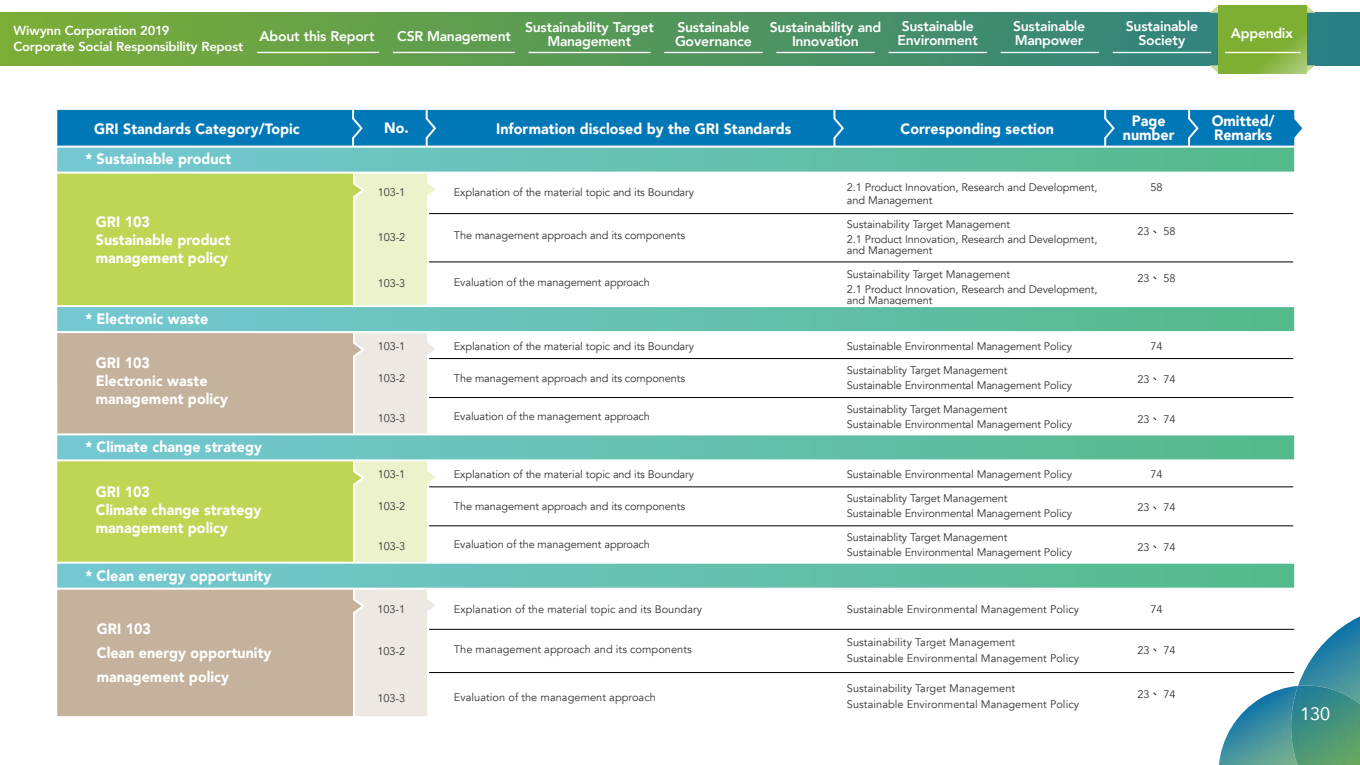
<style>
.page{position:relative;width:1360px;height:765px;background:#fff}
.page>*{position:absolute;margin:0;border:0;box-sizing:border-box;transform-origin:0 0}
.t1{font:18px "Avenir";color:#fff}
.t2{font:900 15px/18px "Avenir";color:#fff;scale:.95 1}
.t3{font:800 14px/14px "Avenir";letter-spacing:-.025em;color:#fff;text-align:center}
.t4{font:800 13px/16px "Avenir";letter-spacing:-.015em;color:#fff}
.t5{font:11px/24px "Avenir";letter-spacing:-.01em;color:#333}
</style>
<div class="page">
<svg style="left:0;top:13px;width:1360px;height:52px;background:#55985b"></svg>
<svg style="left:1209px;top:5px;width:10px;height:8px"></svg>
<svg style="left:1209px;top:65px;width:10px;height:8px"></svg>
<svg style="left:1306px;top:5px;width:9px;height:8px"></svg>
<svg style="left:1306px;top:65px;width:9px;height:8px"></svg>
<svg style="left:1219px;top:5px;width:87px;height:68px;background:#82b138"></svg>
<img style="left:1219px;top:686px;width:72px;height:79px">
<img style="left:1298px;top:616px;width:62px;height:70px">
<img style="left:1291px;top:686px;width:69px;height:79px">
<hr style="left:664px;top:52px;width:99px;height:1px;background:#fff">
<hr style="left:257px;top:52px;width:122px;height:1px;background:#fff">
<hr style="left:393px;top:52px;width:122px;height:1px;background:#fff">
<hr style="left:529px;top:52px;width:121px;height:1px;background:#fff">
<hr style="left:776px;top:52px;width:99px;height:1px;background:#fff">
<hr style="left:889px;top:52px;width:98px;height:1px;background:#fff">
<hr style="left:1001px;top:52px;width:98px;height:1px;background:#fff">
<hr style="left:1113px;top:52px;width:98px;height:1px;background:#fff">
<hr style="left:1225px;top:52px;width:76px;height:1px;background:#fff">
<hr style="left:334px;top:629px;width:960px;height:1px;background:#000">
<hr style="left:334px;top:672px;width:960px;height:1px;background:#000">
<hr style="left:333px;top:213px;width:960px;height:1px;background:#000">
<hr style="left:333px;top:262px;width:960px;height:1px;background:#000">
<svg style="left:367px;top:174px;width:74px;height:131px"></svg>
<div style="left:57px;top:174px;width:310px;height:131px;background:#bfd554"></div>
<svg style="left:57px;top:109px;width:1245px;height:37px;background:#0c7db9"></svg>
<div style="left:56px;top:147px;width:1239px;height:26px;background:linear-gradient(to right,#76c8d4,#54b98b)"></div>
<div style="left:55px;top:146px;width:1241px;height:28px;border:2px solid #fff"></div>
<hr style="left:333px;top:358px;width:960px;height:1px;background:#000">
<hr style="left:333px;top:397px;width:960px;height:1px;background:#000">
<svg style="left:57px;top:333px;width:384px;height:100px;background:#cdbfad"></svg>
<svg style="left:367px;top:590px;width:74px;height:126px"></svg>
<div style="left:57px;top:590px;width:310px;height:127px;background:#c4b29d"></div>
<hr style="left:333px;top:487px;width:960px;height:1px;background:#000">
<hr style="left:333px;top:526px;width:960px;height:1px;background:#000">
<svg style="left:57px;top:461px;width:384px;height:101px;background:#cadc72"></svg>
<div style="left:56px;top:306px;width:1239px;height:26px;background:linear-gradient(to right,#76c8d4,#54b98b)"></div>
<div style="left:55px;top:305px;width:1241px;height:28px;border:2px solid #fff"></div>
<div style="left:56px;top:434px;width:1239px;height:26px;background:linear-gradient(to right,#76c8d4,#54b98b)"></div>
<div style="left:55px;top:433px;width:1241px;height:28px;border:2px solid #fff"></div>
<div style="left:56px;top:563px;width:1239px;height:26px;background:linear-gradient(to right,#76c8d4,#54b98b)"></div>
<div style="left:55px;top:562px;width:1241px;height:28px;border:2px solid #fff"></div>
<p class="t3" style="left:525px;top:21px;width:130px">Sustainability Target<br>Management</p>
<p class="t3" style="left:675px;top:21px;width:78px;text-align:left">Sustainable<br>Governance</p>
<p class="t3" style="left:1013px;top:20px;width:74px;text-align:left">Sustainable<br>Manpower</p>
<p class="t3" style="left:1126px;top:20px;width:74px">Sustainable<br>Society</p>
<p class="t3" style="left:897px;top:20px;width:82px">Sustainable<br>Environment</p>
<p class="t3" style="left:770px;top:21px;width:113px">Sustainability and<br>Innovation</p>
<p class="t4" style="left:13px;top:23px;width:231px">Wiwynn Corporation 2019<br>Corporate Social Responsibility Repost</p>
<p class="t3" style="left:260px;top:30px;width:116px">About this Report</p>
<p class="t3" style="left:397px;top:30px;width:115px">CSR Management</p>
<p class="t3" style="left:1231px;top:27px;width:63px">Appendix</p>
<h2 class="t2" style="left:94px;top:120px;width:218px">GRI Standards Category/Topic</h2>
<h2 class="t2" style="left:384px;top:120px;width:27px">No.</h2>
<h2 class="t2" style="left:496px;top:120px;width:312px">Information disclosed by the GRI Standards</h2>
<h2 class="t2" style="left:901px;top:120px;width:163px">Corresponding section</h2>
<h2 class="t2" style="left:85px;top:151px;width:155px">* Sustainable product</h2>
<h2 class="t2" style="left:96px;top:213px;width:143px">GRI 103<br>Sustainable product management policy</h2>
<h2 class="t2" style="left:85px;top:310px;width:131px">* Electronic waste</h2>
<h2 class="t2" style="left:96px;top:355px;width:141px">GRI 103<br>Electronic waste management policy</h2>
<h2 class="t2" style="left:85px;top:438px;width:188px">* Climate change strategy</h2>
<h2 class="t2" style="left:96px;top:483px;width:176px">GRI 103<br>Climate change strategy management policy</h2>
<h2 class="t2" style="left:85px;top:567px;width:197px">* Clean energy opportunity</h2>
<h2 class="t2" style="left:97px;top:617px;width:185px;line-height:24px">GRI 103<br>Clean energy opportunity management policy</h2>
<p class="t5" style="left:378px;top:181px;width:29px">103-1</p>
<p class="t5" style="left:378px;top:226px;width:29px">103-2</p>
<p class="t5" style="left:378px;top:272px;width:29px">103-3</p>
<p class="t5" style="left:378px;top:335px;width:29px">103-1</p>
<p class="t5" style="left:378px;top:367px;width:29px">103-2</p>
<p class="t5" style="left:378px;top:407px;width:29px">103-3</p>
<p class="t5" style="left:378px;top:463px;width:29px">103-1</p>
<p class="t5" style="left:378px;top:495px;width:29px">103-2</p>
<p class="t5" style="left:378px;top:535px;width:29px">103-3</p>
<p class="t5" style="left:378px;top:598px;width:29px">103-1</p>
<p class="t5" style="left:378px;top:640px;width:29px">103-2</p>
<p class="t5" style="left:378px;top:687px;width:29px">103-3</p>
<p class="t5" style="left:454px;top:181px;width:242px">Explanation of the material topic and its Boundary</p>
<p class="t5" style="left:454px;top:224px;width:233px">The management approach and its components</p>
<p class="t5" style="left:454px;top:271px;width:198px">Evaluation of the management approach</p>
<p class="t5" style="left:454px;top:335px;width:242px">Explanation of the material topic and its Boundary</p>
<p class="t5" style="left:454px;top:367px;width:233px">The management approach and its components</p>
<p class="t5" style="left:454px;top:405px;width:198px">Evaluation of the management approach</p>
<p class="t5" style="left:454px;top:463px;width:242px">Explanation of the material topic and its Boundary</p>
<p class="t5" style="left:454px;top:495px;width:233px">The management approach and its components</p>
<p class="t5" style="left:454px;top:533px;width:198px">Evaluation of the management approach</p>
<p class="t5" style="left:454px;top:598px;width:250px">Explanation of the material topic and its Boundary</p>
<p class="t5" style="left:454px;top:638px;width:239px">The management approach and its components</p>
<p class="t5" style="left:454px;top:686px;width:204px">Evaluation of the management approach</p>
<p class="t5" style="left:847px;top:181px;width:252px;line-height:13px">2.1 Product Innovation, Research and Development, and Management</p>
<p class="t5" style="left:847px;top:217px;width:252px;line-height:15px">Sustainability Target Management<br>2.1 Product Innovation, Research and Development,</p>
<p class="t5" style="left:847px;top:238px;width:165px">and Management<br>Sustainability Target Management</p>
<p class="t5" style="left:847px;top:284px;width:252px;line-height:11px">2.1 Product Innovation, Research and Development, and Management</p>
<p class="t5" style="left:847px;top:335px;width:227px">Sustainable Environmental Management Policy<br>Sustainablity Target Management</p>
<p class="t5" style="left:847px;top:374px;width:227px">Sustainable Environmental Management Policy<br>Sustainablity Target Management</p>
<p class="t5" style="left:847px;top:413px;width:227px">Sustainable Environmental Management Policy</p>
<p class="t5" style="left:847px;top:463px;width:227px">Sustainable Environmental Management Policy<br>Sustainablity Target Management</p>
<p class="t5" style="left:847px;top:502px;width:227px">Sustainable Environmental Management Policy<br>Sustainablity Target Management</p>
<p class="t5" style="left:847px;top:541px;width:227px">Sustainable Environmental Management Policy</p>
<p class="t5" style="left:847px;top:598px;width:234px">Sustainable Environmental Management Policy</p>
<p class="t5" style="left:847px;top:635px;width:234px;line-height:16px">Sustainability Target Management<br>Sustainable Environmental Management Policy</p>
<p class="t5" style="left:847px;top:681px;width:234px;line-height:16px">Sustainability Target Management<br>Sustainable Environmental Management Policy</p>
<h2 class="t2" style="left:1123px;top:114px;width:56px;line-height:14px;text-align:center">Page number</h2>
<p class="t5" style="left:1150px;top:176px;width:14px">58</p>
<p class="t5" style="left:1138px;top:220px;width:39px">23 58</p>
<p class="t5" style="left:1138px;top:266px;width:39px">23 58</p>
<p class="t5" style="left:1150px;top:335px;width:14px">74</p>
<p class="t5" style="left:1138px;top:368px;width:39px">23 74</p>
<p class="t5" style="left:1138px;top:407px;width:39px">23 74</p>
<p class="t5" style="left:1150px;top:463px;width:14px">74</p>
<p class="t5" style="left:1138px;top:496px;width:39px">23 74</p>
<p class="t5" style="left:1138px;top:536px;width:39px">23 74</p>
<p class="t5" style="left:1150px;top:598px;width:14px">74</p>
<p class="t5" style="left:1138px;top:639px;width:39px">23 74</p>
<p class="t5" style="left:1138px;top:682px;width:39px">23 74</p>
<h2 class="t2" style="left:1212px;top:114px;width:68px;line-height:14px">Omitted/<br>Remarks</h2>
<h1 class="t1" style="left:1300px;top:702px;width:32px">130</h1>
</div>
